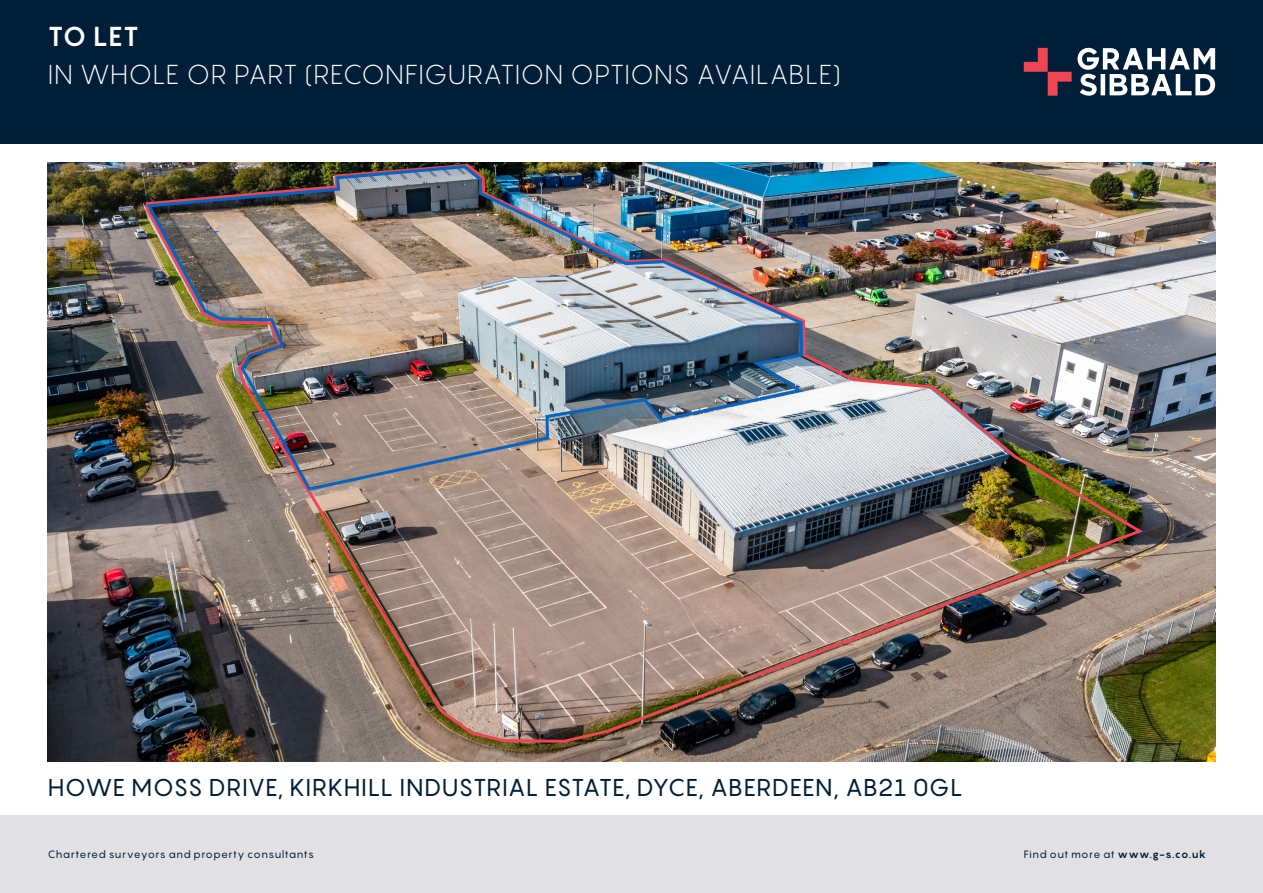
<style>
.page{position:relative;width:1263px;height:893px;background:#fff}
.page>*{position:absolute;margin:0;border:0;box-sizing:border-box;transform-origin:0 0}
.Paragraph_Style_3{font:300 27px "Pangram";letter-spacing:.01em;color:#fff}
.Paragraph_Style_3-2{font:700 27px "Pangram";color:#fff}
.Paragraph_Style_1{font:24px "Pangram";letter-spacing:.015em;color:#001e37}
.t1{font:10.5px "Pangram";letter-spacing:.04em;color:#001e37}
.s1{font-weight:700}
</style>
<div class="page">
<img style="left:48px;top:163px;width:1167px;height:598px">
<div style="left:0;top:815px;width:1263px;height:78px;background:#e1e1e3"></div>
<div style="left:0;top:0;width:1263px;height:144px;background:#001e37"></div>
<svg style="left:1077px;top:48px;width:138px;height:48px"></svg>
<svg style="left:1024px;top:48px;width:47px;height:48px"></svg>
<img style="left:144px;top:162px;width:1002px;height:582px">
<img style="left:144px;top:164px;width:663px;height:329px">
<p class="Paragraph_Style_3-2" style="left:48px;top:18px;width:92px">TO LET</p>
<p class="Paragraph_Style_3" style="left:48px;top:57px;width:795px">IN WHOLE OR PART (RECONFIGURATION OPTIONS AVAILABLE)</p>
<p class="Paragraph_Style_1" style="left:48px;top:772px;width:916px">HOWE MOSS DRIVE, KIRKHILL INDUSTRIAL ESTATE, DYCE, ABERDEEN, AB21 0GL</p>
<p class="t1" style="left:48px;top:848px;width:268px">Chartered surveyors and property consultants</p>
<p class="t1" style="left:1024px;top:848px;width:184px">Find out more at <span class="s1">www.g-s.co.uk</span></p>
</div>
